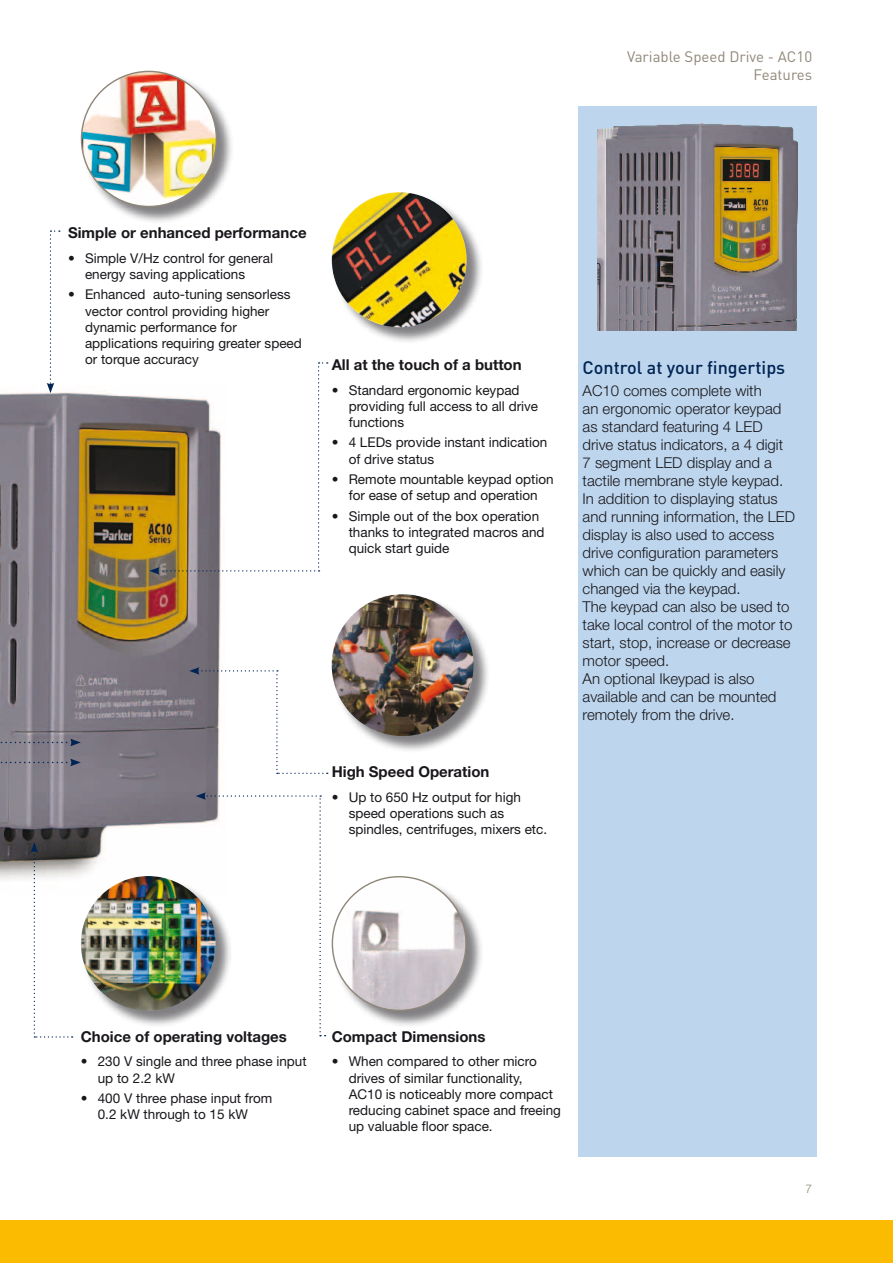
<style>
.page{position:relative;width:893px;height:1263px;background:#fff}
.page>*{position:absolute;margin:0;border:0;box-sizing:border-box;transform-origin:0 0}
.t1{font:500 18px "DINOT";color:#002454}
.t2{font:300 15px/18px "Helvetica Neue LT Std";color:#1a171c}
.t3{font:700 15px "Helvetica Neue LT Std";color:#1a171c}
.t4{font:15px/18px "DINOT";color:#8f8779;text-align:right}
.t5{font:13.5px/16.2px "Helvetica Neue LT Std";color:#1a171c}
.t6{font:300 12px "Helvetica Neue LT Std";color:#8f8779}
</style>
<div class="page">
<div style="left:0;top:1220px;width:893px;height:43px;background:#fabb00"></div>
<div style="left:578px;top:106px;width:238px;height:1051px;background:#bdd6ed"></div>
<img style="left:0;top:392px;width:221px;height:488px">
<svg style="left:149px;top:362px;width:179px;height:213px"></svg>
<svg style="left:47px;top:230px;width:13px;height:163px"></svg>
<svg style="left:189px;top:667px;width:139px;height:107px"></svg>
<svg style="left:196px;top:792px;width:130px;height:244px"></svg>
<svg style="left:31px;top:842px;width:42px;height:195px"></svg>
<img style="left:597px;top:123px;width:200px;height:207px">
<div style="left:82px;top:877px;width:151px;height:151px;background:#1a171c;opacity:.55"></div>
<img style="left:81px;top:876px;width:135px;height:135px;border-radius:67px">
<div style="left:332px;top:877px;width:152px;height:151px;background:#1a171c;opacity:.55"></div>
<img style="left:332px;top:877px;width:134px;height:133px;border-radius:67px">
<div style="left:332px;top:595px;width:159px;height:158px;background:#1a171c;opacity:.55"></div>
<img style="left:332px;top:594px;width:142px;height:142px;border-radius:71px">
<div style="left:332px;top:193px;width:152px;height:151px;background:#1a171c;opacity:.55"></div>
<img style="left:332px;top:192px;width:135px;height:135px;border-radius:67px">
<div style="left:82px;top:71px;width:152px;height:153px;background:#1a171c;opacity:.55"></div>
<img style="left:82px;top:71px;width:134px;height:135px;border-radius:67px">
<svg style="left:0;top:739px;width:81px;height:7px"></svg>
<svg style="left:0;top:759px;width:81px;height:7px"></svg>
<p class="t4" style="left:627px;top:47px;width:187px">Variable Speed Drive - AC10<br>Features</p>
<p class="t3" style="left:68px;top:223px;width:240px">Simple or enhanced performance</p>
<p class="t5" style="left:85px;top:250px;width:189px;text-indent:-17px">• Simple V/Hz control for general energy saving applications</p>
<p class="t5" style="left:85px;top:286px;width:218px;text-indent:-17px">• Enhanced auto-tuning sensorless vector control providing higher dynamic performance for applications requiring greater speed or torque accuracy</p>
<p class="t3" style="left:332px;top:355px;width:192px">All at the touch of a button</p>
<p class="t5" style="left:349px;top:381px;width:191px;text-indent:-17px">• Standard ergonomic keypad providing full access to all drive functions</p>
<p class="t5" style="left:349px;top:434px;width:200px;text-indent:-17px">• 4 LEDs provide instant indication of drive status</p>
<p class="t5" style="left:332px;top:471px;width:224px;text-align:center">• Remote mountable keypad option for ease of setup and operation</p>
<p class="t5" style="left:349px;top:508px;width:197px;text-indent:-17px">• Simple out of the box operation thanks to integrated macros and quick start guide</p>
<p class="t3" style="left:332px;top:762px;width:159px">High Speed Operation</p>
<p class="t5" style="left:349px;top:789px;width:200px;text-indent:-17px">• Up to 650 Hz output for high speed operations such as spindles, centrifuges, mixers etc.</p>
<h1 class="t1" style="left:583px;top:355px;width:204px">Control at your fingertips</h1>
<p class="t2" style="left:583px;top:381px;width:214px">AC10 comes complete with<br>an ergonomic operator keypad as standard featuring 4 LED drive status indicators, a 4 digit<br>7 segment LED display and a tactile membrane style keypad.<br>In addition to displaying status and running information, the LED display is also used to access drive configuration parameters which can be quickly and easily changed via the keypad.<br>The keypad can also be used to take local control of the motor to start, stop, increase or decrease motor speed.<br>An optional Ikeypad is also available and can be mounted remotely from the drive.</p>
<p class="t3" style="left:81px;top:1027px;width:208px">Choice of operating voltages</p>
<p class="t5" style="left:98px;top:1053px;width:210px;text-indent:-17px">• 230 V single and three phase input up to 2.2 kW</p>
<p class="t5" style="left:81px;top:1090px;width:193px;text-align:center">• 400 V three phase input from<br>0.2 kW through to 15 kW</p>
<p class="t3" style="left:332px;top:1027px;width:155px">Compact Dimensions</p>
<p class="t5" style="left:349px;top:1053px;width:214px;text-indent:-17px">• When compared to other micro drives of similar functionality,<br>AC10 is noticeably more compact reducing cabinet space and freeing up valuable floor space.</p>
<p class="t6" style="left:805px;top:1181px;width:8px">7</p>
</div>
